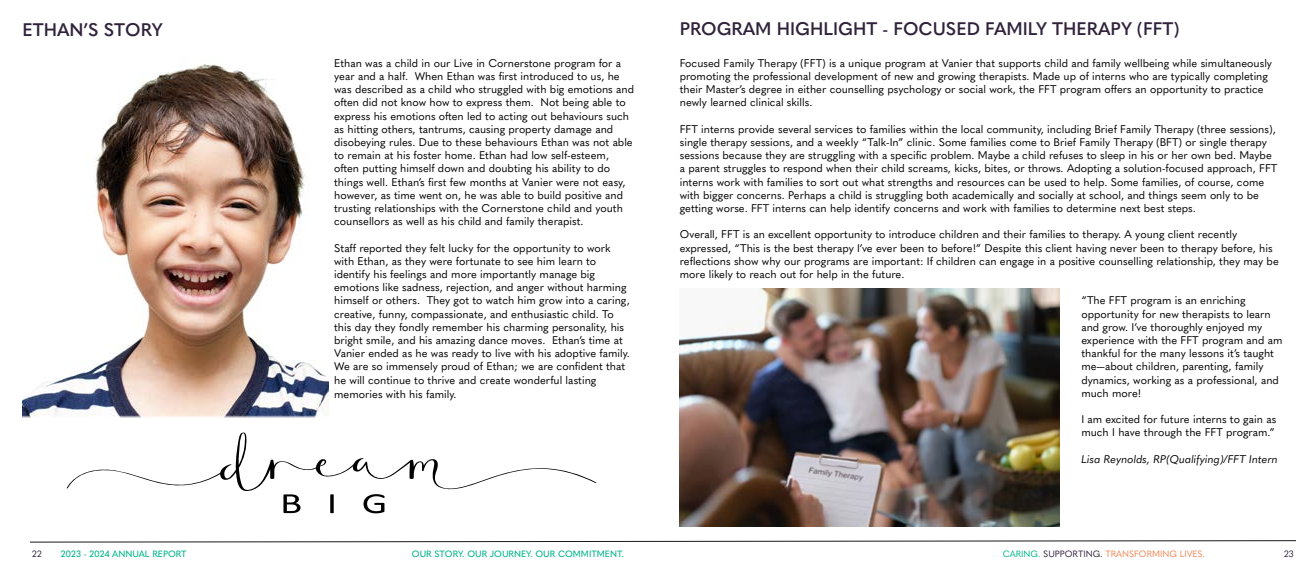
<style>
.page{position:relative;width:1314px;height:585px;background:#fff}
.page>*{position:absolute;margin:0;border:0;box-sizing:border-box;transform-origin:0 0}
.t1{font:600 18px "Quasimoda";color:#2f223a}
.t2{font:11px/13.2px "Quasimoda";color:#000}
.t3{font:italic 11px "Quasimoda";color:#000}
.t4{font:500 9px "Quasimoda";color:#00b58a}
.t5{font:9px "Quasimoda";color:#f28352}
.t6{font:9px "Quasimoda";color:#2f223a}
.s1{color:#00b58a}
.s2{color:#2f223a}
</style>
<div class="page">
<svg style="left:30px;top:540px;width:1266px;height:3px"></svg>
<img style="left:22px;top:64px;width:306px;height:353px">
<img style="left:680px;top:289px;width:379px;height:237px">
<svg style="left:67px;top:432px;width:530px;height:81px"></svg>
<h1 class="t1" style="left:22px;top:16px;width:142px">ETHAN’S STORY</h1>
<h1 class="t1" style="left:680px;top:15px;width:501px">PROGRAM HIGHLIGHT - FOCUSED FAMILY THERAPY (FFT)</h1>
<p class="t2" style="left:680px;top:56px;width:594px">Focused Family Therapy (FFT) is a unique program at Vanier that supports child and family wellbeing while simultaneously promoting the professional development of new and growing therapists. Made up of interns who are typically completing their Master’s degree in either counselling psychology or social work, the FFT program offers an opportunity to practice newly learned clinical skills.</p>
<p class="t2" style="left:680px;top:122px;width:599px">FFT interns provide several services to families within the local community, including Brief Family Therapy (three sessions), single therapy sessions, and a weekly “Talk-In” clinic. Some families come to Brief Family Therapy (BFT) or single therapy sessions because they are struggling with a specific problem. Maybe a child refuses to sleep in his or her own bed. Maybe a parent struggles to respond when their child screams, kicks, bites, or throws. Adopting a solution-focused approach, FFT interns work with families to sort out what strengths and resources can be used to help. Some families, of course, come with bigger concerns. Perhaps a child is struggling both academically and socially at school, and things seem only to be getting worse. FFT interns can help identify concerns and work with families to determine next best steps.</p>
<p class="t2" style="left:680px;top:227px;width:601px">Overall, FFT is an excellent opportunity to introduce children and their families to therapy. A young client recently expressed, “This is the best therapy I’ve ever been to before!” Despite this client having never been to therapy before, his reflections show why our programs are important: If children can engage in a positive counselling relationship, they may be more likely to reach out for help in the future.</p>
<p class="t2" style="left:1081px;top:293px;width:203px">“The FFT program is an enriching opportunity for new therapists to learn and grow. I’ve thoroughly enjoyed my experience with the FFT program and am thankful for the many lessons it’s taught me—about children, parenting, family dynamics, working as a professional, and much more!</p>
<p class="t2" style="left:1081px;top:412px;width:197px">I am excited for future interns to gain as much I have through the FFT program.”</p>
<p class="t3" style="left:1081px;top:450px;width:198px">Lisa Reynolds, RP(Qualifying)/FFT Intern</p>
<p class="t2" style="left:334px;top:56px;width:301px">Ethan was a child in our Live in Cornerstone program for a year and a half. When Ethan was first introduced to us, he was described as a child who struggled with big emotions and often did not know how to express them. Not being able to express his emotions often led to acting out behaviours such as hitting others, tantrums, causing property damage and disobeying rules. Due to these behaviours Ethan was not able to remain at his foster home. Ethan had low self-esteem, often putting himself down and doubting his ability to do things well. Ethan’s first few months at Vanier were not easy, however, as time went on, he was able to build positive and trusting relationships with the Cornerstone child and youth counsellors as well as his child and family therapist.</p>
<p class="t2" style="left:334px;top:240px;width:297px">Staff reported they felt lucky for the opportunity to work with Ethan, as they were fortunate to see him learn to identify his feelings and more importantly manage big emotions like sadness, rejection, and anger without harming himself or others. They got to watch him grow into a caring, creative, funny, compassionate, and enthusiastic child. To this day they fondly remember his charming personality, his bright smile, and his amazing dance moves. Ethan’s time at Vanier ended as he was ready to live with his adoptive family.<br>We are so immensely proud of Ethan; we are confident that he will continue to thrive and create wonderful lasting</p>
<p class="t2" style="left:334px;top:387px;width:124px">memories with his family.</p>
<p class="t6" style="left:32px;top:547px;width:11px">22</p>
<p class="t4" style="left:61px;top:547px;width:127px">2023 - 2024 ANNUAL REPORT</p>
<p class="t4" style="left:412px;top:547px;width:213px">OUR STORY. OUR JOURNEY. OUR COMMITMENT.</p>
<p class="t5" style="left:1003px;top:547px;width:204px"><span class="s1">CARING.</span> <span class="s2">SUPPORTING.</span> TRANSFORMING LIVES.</p>
<p class="t6" style="left:1284px;top:547px;width:11px">23</p>
</div>
